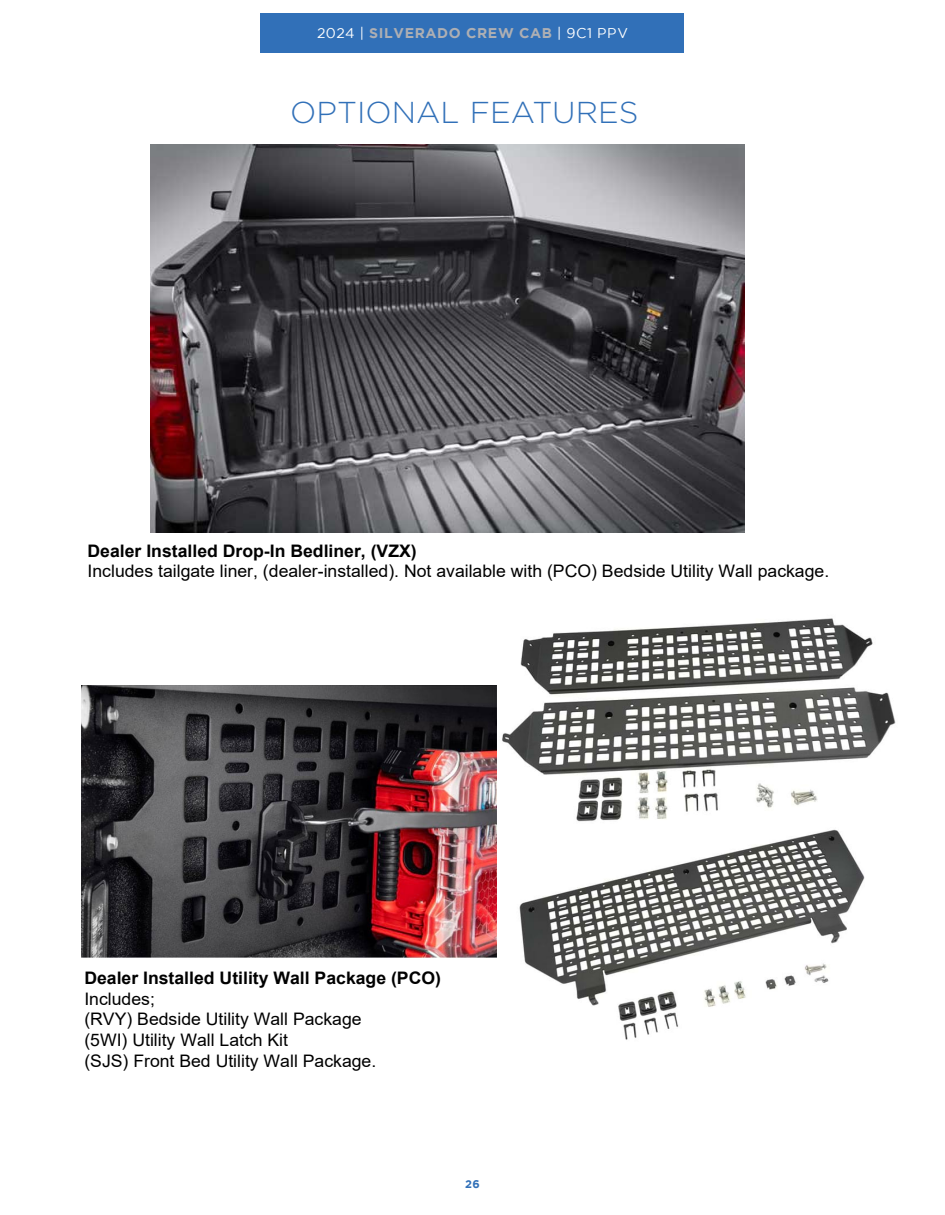
<style>
.page{position:relative;width:945px;height:1215px;background:#fff}
.page>*{position:absolute;margin:0;border:0;box-sizing:border-box;transform-origin:0 0}
.t1{font:300 30.15px "Gotham";color:#3170b8}
.t2{font:17.25px/20.7px "Arial";color:#000}
.t3{font:700 14.1px "Gotham";letter-spacing:.045em;color:#aeafb3}
.t4{font:700 13.5px "Gotham";letter-spacing:.045em;color:#aeafb3}
.t5{font:700 11.1px "Gotham";color:#3170b8}
.s1{font-weight:400;color:#fff}
.s2{font-weight:700}
</style>
<div class="page">
<div style="left:261px;top:14px;width:423px;height:39px;background:#3170b8"></div>
<img style="left:151px;top:144px;width:594px;height:388px">
<img style="left:502px;top:618px;width:394px;height:204px">
<img style="left:519px;top:829px;width:346px;height:211px">
<img style="left:81px;top:686px;width:416px;height:271px">
<p class="t3" style="left:317px;top:25px;width:312px"><span class="s1">2024 |</span> SILVERADO CREW CAB <span class="s1">| 9C1 PPV</span></p>
<p class="t4" style="left:308px;top:30px;width:314px"><span class="s1">2024 |</span> SILVERADO CREW CAB <span class="s1">| 5W4 SSV</span></p>
<p class="t1" style="left:290px;top:96px;width:350px">OPTIONAL FEATURES</p>
<p class="t2" style="left:88px;top:540px;width:743px"><span class="s2">Dealer Installed Drop-In Bedliner, (VZX)<br></span>Includes tailgate liner, (dealer-installed). Not available with (PCO) Bedside Utility Wall package.</p>
<p class="t2" style="left:84px;top:967px;width:358px"><span class="s2">Dealer Installed Utility Wall Package (PCO)<br></span>Includes;<br>(RVY) Bedside Utility Wall Package<br>(5WI) Utility Wall Latch Kit<br>(SJS) Front Bed Utility Wall Package.</p>
<p class="t5" style="left:465px;top:1178px;width:16px">26</p>
</div>
